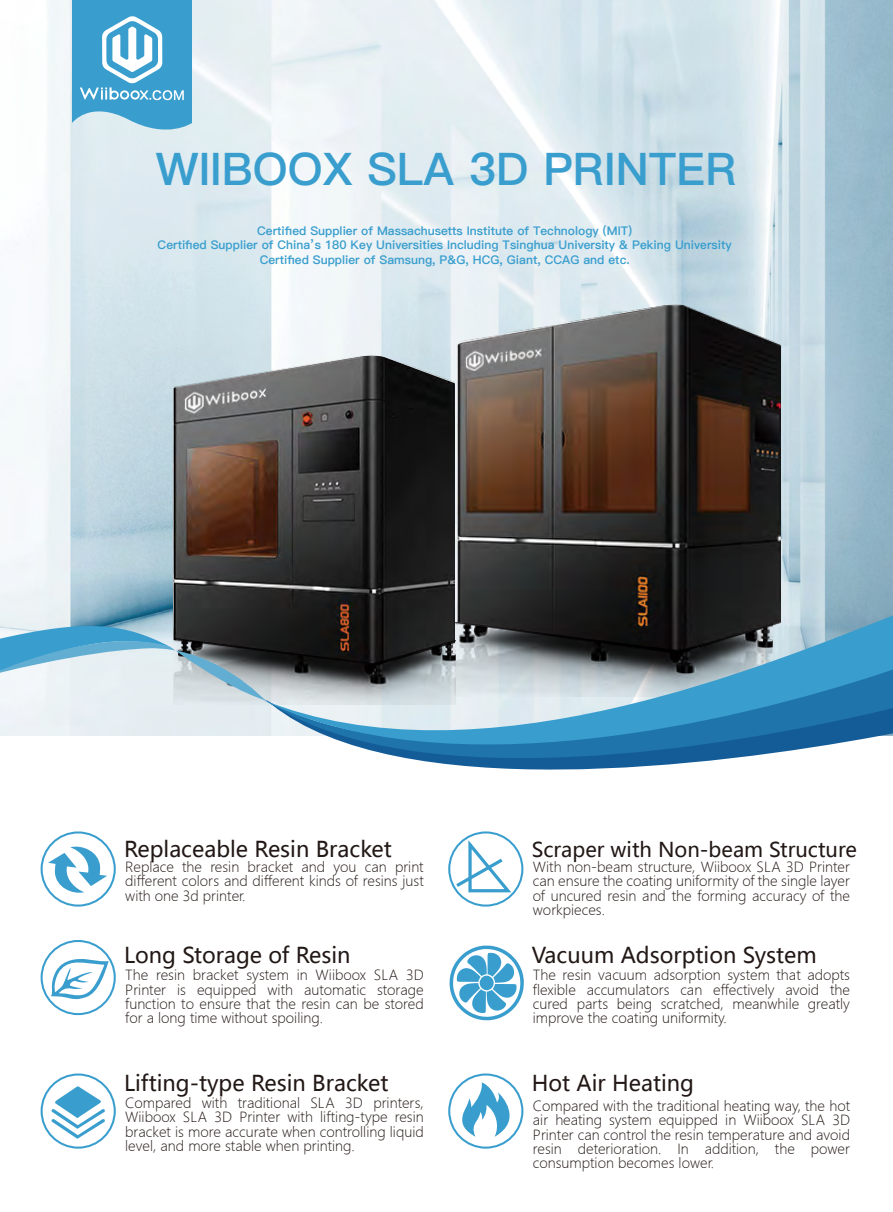
<style>
.page{position:relative;width:893px;height:1212px;background:#fff}
.page>*{position:absolute;margin:0;border:0;box-sizing:border-box;transform-origin:0 0}
.t1{font:45px "Ping Fang SC Heavy";color:#399ece}
.t2{font:21.6px "Microsoft Ya Hei";color:#221815}
.t3{font:20.25px "Microsoft Ya Hei";color:#221815}
.t4{font:13.8px/14.4px "Microsoft Ya Hei UI Light";color:#221815;text-align:justify}
.t5{font:12px/14.4px "Ping Fang SC Heavy";color:#399ece;text-align:center}
</style>
<div class="page">
<img style="left:0;top:0;width:893px;height:736px">
<svg style="left:48px;top:846px;width:59px;height:47px"></svg>
<div style="left:41px;top:831px;width:75px;height:75px;border:2px solid #399ece;border-radius:50%"></div>
<div style="left:41px;top:940px;width:75px;height:75px;border:2px solid #399ece;border-radius:50%"></div>
<svg style="left:49px;top:958px;width:60px;height:42px"></svg>
<div style="left:41px;top:1073px;width:75px;height:75px;border:2px solid #399ece;border-radius:50%"></div>
<svg style="left:52px;top:1086px;width:53px;height:53px"></svg>
<div style="left:448px;top:831px;width:75px;height:75px;border:2px solid #399ece;border-radius:50%"></div>
<div style="left:448px;top:1073px;width:75px;height:75px;border:2px solid #399ece;border-radius:50%"></div>
<svg style="left:453px;top:840px;width:62px;height:54px"></svg>
<svg style="left:449px;top:945px;width:75px;height:75px"></svg>
<svg style="left:462px;top:1082px;width:48px;height:55px"></svg>
<svg style="left:72px;top:0;width:120px;height:140px;background:#67b4d8"></svg>
<img style="left:457px;top:305px;width:323px;height:305px">
<img style="left:173px;top:355px;width:282px;height:269px">
<svg style="left:262px;top:610px;width:631px;height:160px;background:#66899e"></svg>
<svg style="left:0;top:624px;width:265px;height:76px;background:#9cb8c6"></svg>
<h1 class="t1" style="left:156px;top:143px;width:582px">WIIBOOX SLA 3D PRINTER</h1>
<p class="t5" style="left:158px;top:224px;width:576px">Certified Supplier of Massachusetts Institute of Technology (MIT)<br>Certified Supplier of China’s 180 Key Universities Including Tsinghua University &amp; Peking University<br>Certified Supplier of Samsung, P&amp;G, HCG, Giant, CCAG and etc.</p>
<h2 class="t2" style="left:124px;top:834px;width:269px">Replaceable Resin Bracket</h2>
<p class="t4" style="left:125px;top:859px;width:300px">Replace the resin bracket and you can print different colors and different kinds of resins just with one 3d printer.</p>
<h2 class="t2" style="left:124px;top:941px;width:228px">Long Storage of Resin</h2>
<p class="t4" style="left:125px;top:968px;width:300px">The resin bracket system in Wiiboox SLA 3D Printer is equipped with automatic storage function to ensure that the resin can be stored for a long time without spoiling.</p>
<h2 class="t2" style="left:124px;top:1068px;width:266px">Lifting-type Resin Bracket</h2>
<p class="t4" style="left:125px;top:1095px;width:300px">Compared with traditional SLA 3D printers, Wiiboox SLA 3D Printer with lifting-type resin bracket is more accurate when controlling liquid level, and more stable when printing.</p>
<h3 class="t3" style="left:532px;top:836px;width:327px">Scraper with Non-beam Structure</h3>
<p class="t4" style="left:533px;top:859px;width:319px">With non-beam structure, Wiiboox SLA 3D Printer can ensure the coating uniformity of the single layer of uncured resin and the forming accuracy of the workpieces.</p>
<h2 class="t2" style="left:532px;top:941px;width:286px">Vacuum Adsorption System</h2>
<p class="t4" style="left:533px;top:968px;width:319px">The resin vacuum adsorption system that adopts flexible accumulators can effectively avoid the cured parts being scratched, meanwhile greatly improve the coating uniformity.</p>
<h2 class="t2" style="left:532px;top:1068px;width:164px">Hot Air Heating</h2>
<p class="t4" style="left:533px;top:1098px;width:319px">Compared with the traditional heating way, the hot air heating system equipped in Wiiboox SLA 3D Printer can control the resin temperature and avoid resin deterioration. In addition, the power consumption becomes lower.</p>
</div>
